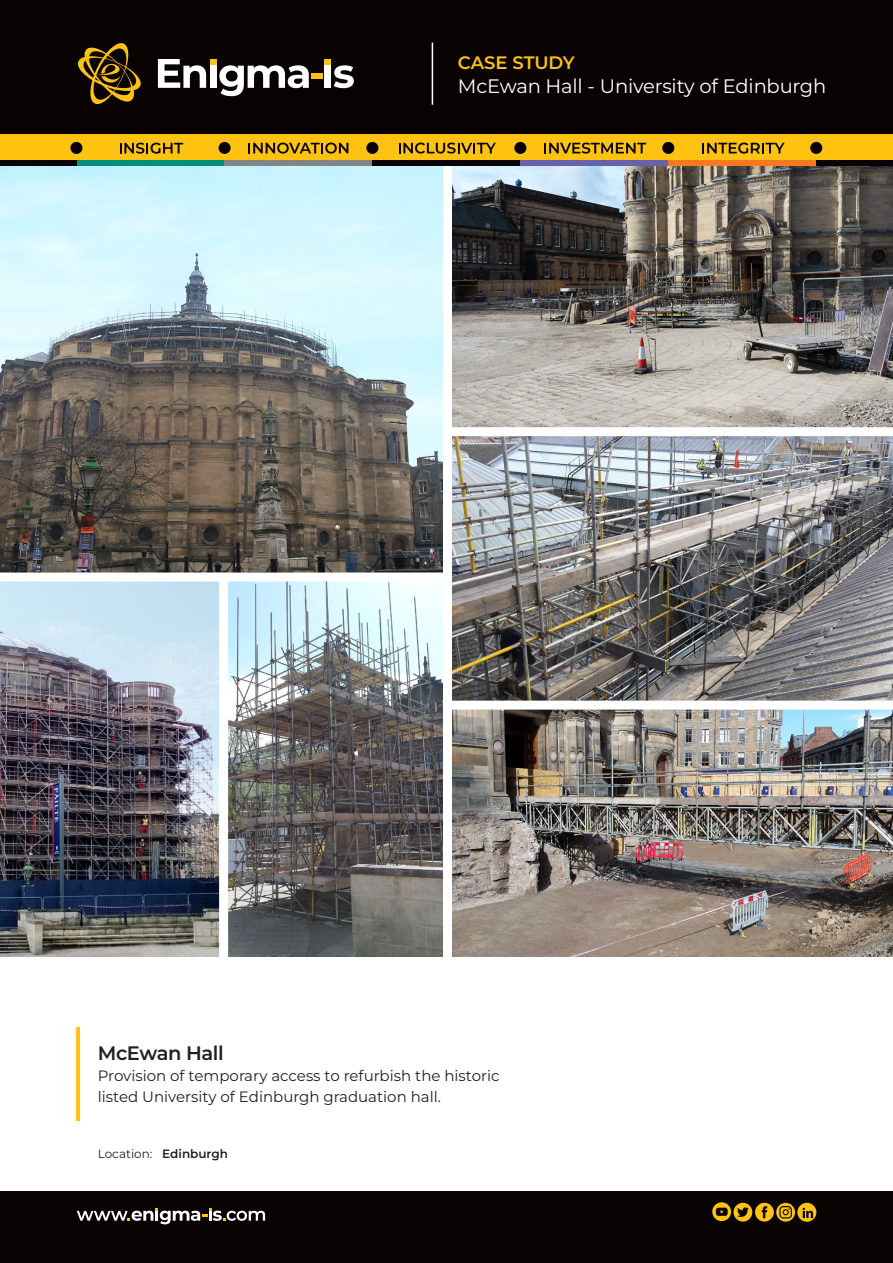
<style>
.page{position:relative;width:893px;height:1263px;background:#fff}
.page>*{position:absolute;margin:0;border:0;box-sizing:border-box;transform-origin:0 0}
.t1{font:19.5px "Montserrat";letter-spacing:-.01em;color:#fff}
.t2{font:600 19.5px "Montserrat";letter-spacing:-.02em;color:#231f20}
.t3{font:600 18px "Montserrat";letter-spacing:-.01em;color:#fec210}
.t4{font:15px/21px "Montserrat";color:#231f20}
.t5{font:12px "Montserrat";color:#231f20}
.s1{font-weight:600}
</style>
<div class="page">
<img style="left:452px;top:436px;width:441px;height:521px">
<img style="left:452px;top:165px;width:441px;height:262px">
<img style="left:0;top:165px;width:443px;height:407px">
<img style="left:228px;top:581px;width:215px;height:376px">
<img style="left:0;top:581px;width:219px;height:376px">
<div style="left:445px;top:701px;width:448px;height:9px;background:#fff"></div>
<div style="left:0;top:0;width:893px;height:156px;background:#080302"></div>
<hr style="left:432px;top:43px;width:1px;height:62px;background:#fff">
<div style="left:0;top:134px;width:893px;height:31px;background:#fec210"></div>
<svg style="left:120px;top:143px;width:63px;height:11px"></svg>
<svg style="left:248px;top:143px;width:100px;height:11px"></svg>
<svg style="left:544px;top:143px;width:102px;height:11px"></svg>
<svg style="left:702px;top:143px;width:83px;height:11px"></svg>
<div style="left:514px;top:142px;width:12px;height:12px;background:#080302;border-radius:50%"></div>
<div style="left:662px;top:142px;width:12px;height:12px;background:#080302;border-radius:50%"></div>
<div style="left:366px;top:142px;width:12px;height:12px;background:#080302;border-radius:50%"></div>
<div style="left:219px;top:142px;width:12px;height:12px;background:#080302;border-radius:50%"></div>
<div style="left:70px;top:142px;width:12px;height:12px;background:#080302;border-radius:50%"></div>
<div style="left:77px;top:160px;width:148px;height:5px;background:#008f7d"></div>
<div style="left:224px;top:160px;width:148px;height:5px;background:#828487"></div>
<div style="left:372px;top:160px;width:148px;height:5px;background:#080302"></div>
<div style="left:520px;top:160px;width:148px;height:5px;background:#6862ac"></div>
<div style="left:0;top:160px;width:77px;height:5px;background:#080302"></div>
<div style="left:668px;top:160px;width:148px;height:5px;background:#f47921"></div>
<div style="left:816px;top:160px;width:77px;height:5px;background:#080302"></div>
<div style="left:810px;top:142px;width:12px;height:12px;background:#080302;border-radius:50%"></div>
<svg style="left:399px;top:143px;width:97px;height:11px"></svg>
<svg style="left:78px;top:43px;width:63px;height:62px"></svg>
<svg style="left:158px;top:59px;width:151px;height:37px"></svg>
<div style="left:311px;top:74px;width:12px;height:5px;background:#fec210"></div>
<svg style="left:325px;top:59px;width:29px;height:29px"></svg>
<div style="left:0;top:1191px;width:893px;height:72px;background:#080302"></div>
<svg style="left:712px;top:1202px;width:19px;height:19px"></svg>
<svg style="left:716px;top:1208px;width:12px;height:8px"></svg>
<div style="left:733px;top:1203px;width:19px;height:18px;background:#fec210;border-radius:50%"></div>
<svg style="left:737px;top:1207px;width:12px;height:10px"></svg>
<div style="left:755px;top:1203px;width:19px;height:18px;background:#fec210;border-radius:50%"></div>
<svg style="left:762px;top:1206px;width:5px;height:12px"></svg>
<svg style="left:776px;top:1203px;width:19px;height:19px"></svg>
<svg style="left:779px;top:1206px;width:13px;height:12px"></svg>
<svg style="left:797px;top:1203px;width:19px;height:19px"></svg>
<svg style="left:803px;top:1208px;width:10px;height:10px"></svg>
<hr style="left:77px;top:1027px;width:3px;height:93px;background:#fec210">
<svg style="left:77px;top:1208px;width:188px;height:16px"></svg>
<p class="t3" style="left:458px;top:51px;width:118px">CASE STUDY</p>
<p class="t1" style="left:458px;top:73px;width:370px">McEwan Hall - University of Edinburgh</p>
<p class="t2" style="left:98px;top:1040px;width:128px">McEwan Hall</p>
<p class="t4" style="left:98px;top:1065px;width:403px">Provision of temporary access to refurbish the historic listed University of Edinburgh graduation hall.</p>
<p class="t5" style="left:98px;top:1145px;width:132px">Location: <span class="s1">Edinburgh</span></p>
</div>
